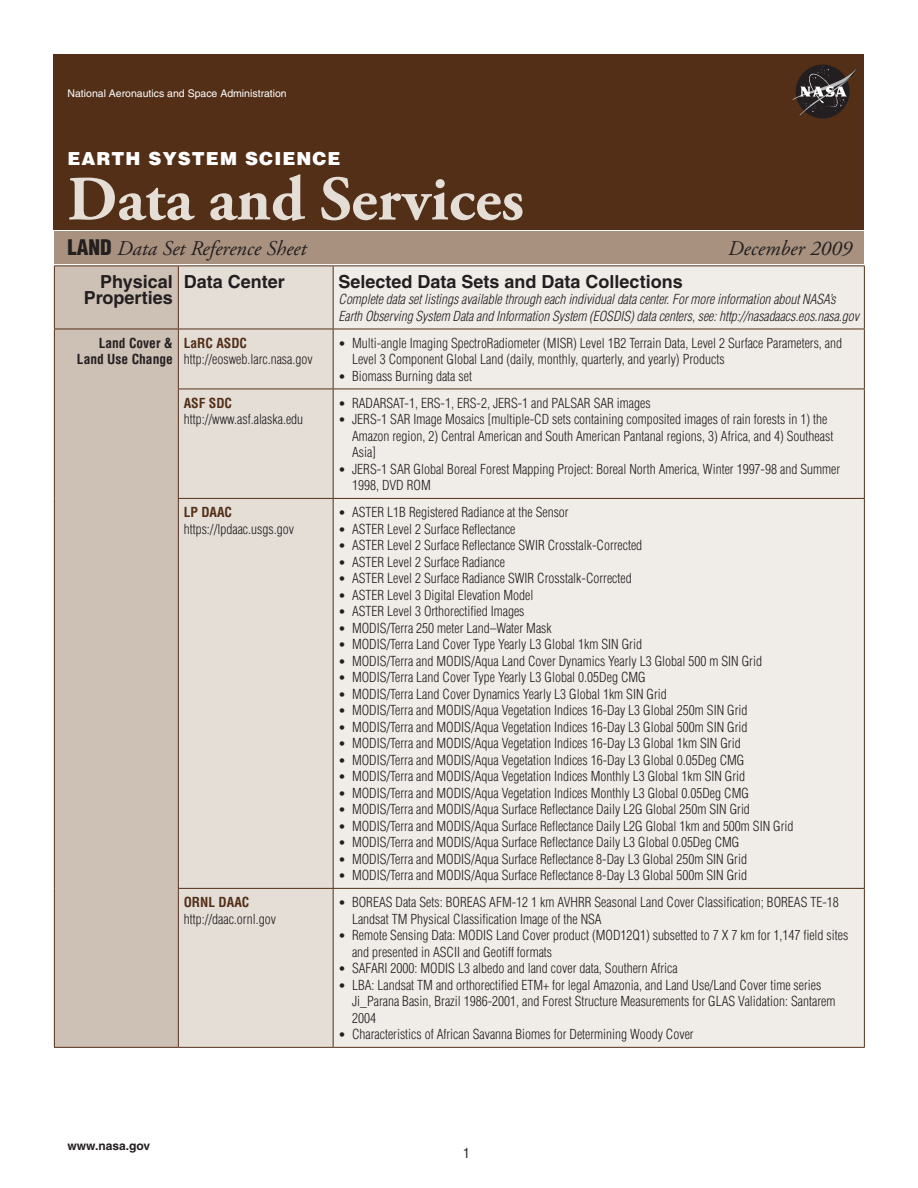
<style>
.page{position:relative;width:918px;height:1188px;background:#fff}
.page>*{position:absolute;margin:0;border:0;box-sizing:border-box;transform-origin:0 0}
.t1{font:700 63px "Adobe Garamond Pro";color:#e4ded7}
.t2{font:italic 21px "Adobe Garamond Pro";color:#231f20}
.t3{font:700 18px/16.5px "Helvetica CE";color:#231f20;text-align:right}
.t4{font:900 18px "Helvetica";letter-spacing:.06em;color:#fff}
.t5{font:300 condensed 13.5px/16.5px "Helvetica";color:#231f20}
.t6{font:italic 300 condensed 13.5px/16.5px "Helvetica";letter-spacing:-.005em;color:#231f20}
.t7{font:700 condensed 13.5px "Helvetica";color:#532f18}
.t8{font:700 condensed 13.5px/16.5px "Helvetica";color:#231f20;text-align:right}
.t9{font:condensed 13.5px "Helvetica";color:#231f20}
.t10{font:700 12px "Helvetica CE";color:#231f20}
.t11{font:10.5px "Helvetica CE";color:#fff}
.s1{font-family:"Helvetica";font-weight:900;font-style:normal;font-stretch:condensed}
.s2{font-size:12px}
</style>
<div class="page">
<div style="left:54px;top:54px;width:810px;height:175px;background:#532f18"></div>
<svg style="left:792px;top:67px;width:65px;height:49px"></svg>
<div style="left:55px;top:267px;width:123px;height:780px;background:#cdc0b5"></div>
<div style="left:179px;top:267px;width:154px;height:780px;background:#e4ded7"></div>
<div style="left:334px;top:267px;width:530px;height:780px;background:#f0ede9"></div>
<hr style="left:54px;top:266px;width:124px;height:1px;background:#532f18">
<hr style="left:54px;top:266px;width:1px;height:63px;background:#532f18">
<hr style="left:178px;top:266px;width:155px;height:1px;background:#532f18">
<hr style="left:178px;top:266px;width:1px;height:63px;background:#532f18">
<hr style="left:333px;top:266px;width:532px;height:1px;background:#532f18">
<hr style="left:333px;top:266px;width:1px;height:63px;background:#532f18">
<hr style="left:864px;top:266px;width:1px;height:63px;background:#532f18">
<hr style="left:54px;top:329px;width:1px;height:60px;background:#532f18">
<hr style="left:178px;top:329px;width:1px;height:60px;background:#532f18">
<hr style="left:333px;top:329px;width:1px;height:60px;background:#532f18">
<hr style="left:864px;top:329px;width:1px;height:60px;background:#532f18">
<hr style="left:54px;top:389px;width:1px;height:109px;background:#532f18">
<hr style="left:178px;top:389px;width:1px;height:109px;background:#532f18">
<hr style="left:333px;top:389px;width:1px;height:109px;background:#532f18">
<hr style="left:864px;top:389px;width:1px;height:109px;background:#532f18">
<hr style="left:54px;top:498px;width:1px;height:390px;background:#532f18">
<hr style="left:178px;top:499px;width:1px;height:389px;background:#532f18">
<hr style="left:333px;top:499px;width:1px;height:389px;background:#532f18">
<hr style="left:864px;top:499px;width:1px;height:389px;background:#532f18">
<hr style="left:54px;top:888px;width:1px;height:159px;background:#532f18">
<hr style="left:178px;top:889px;width:1px;height:158px;background:#532f18">
<hr style="left:333px;top:889px;width:1px;height:158px;background:#532f18">
<hr style="left:864px;top:889px;width:1px;height:158px;background:#532f18">
<hr style="left:54px;top:329px;width:124px;height:1px;background:#532f18">
<hr style="left:178px;top:329px;width:155px;height:1px;background:#532f18">
<hr style="left:333px;top:329px;width:532px;height:1px;background:#532f18">
<hr style="left:178px;top:389px;width:155px;height:1px;background:#532f18">
<hr style="left:333px;top:389px;width:532px;height:1px;background:#532f18">
<hr style="left:178px;top:498px;width:155px;height:1px;background:#532f18">
<hr style="left:333px;top:498px;width:532px;height:1px;background:#532f18">
<hr style="left:178px;top:888px;width:155px;height:1px;background:#532f18">
<hr style="left:333px;top:888px;width:532px;height:1px;background:#532f18">
<hr style="left:54px;top:1047px;width:124px;height:1px;background:#532f18">
<hr style="left:178px;top:1047px;width:155px;height:1px;background:#532f18">
<hr style="left:333px;top:1047px;width:532px;height:1px;background:#532f18">
<div style="left:54px;top:231px;width:810px;height:33px;background:#a8917f"></div>
<p class="t11" style="left:67px;top:87px;width:221px">National Aeronautics and Space Administration</p>
<h3 class="t4" style="left:68px;top:147px;width:275px">EARTH SYSTEM SCIENCE</h3>
<h1 class="t1" style="left:68px;top:163px;width:458px">Data and Services</h1>
<h2 class="t2" style="left:68px;top:236px;width:241px"><span class="s1">LAND</span> Data Set Reference Sheet</h2>
<h2 class="t2" style="left:728px;top:236px;width:125px">December 2009</h2>
<h3 class="t3" style="left:84px;top:273px;width:91px">Physical<br>Properties</h3>
<h3 class="t3" style="left:184px;top:273px;width:103px">Data Center</h3>
<h3 class="t3" style="left:339px;top:273px;width:346px">Selected Data Sets and Data Collections</h3>
<p class="t6" style="left:339px;top:291px;width:522px">Complete data set listings available through each individual data center. For more information about NASA’s<br>Earth Observing System Data and Information System (EOSDIS) data centers, see: http://nasadaacs.eos.nasa.gov</p>
<p class="t8" style="left:77px;top:335px;width:97px">Land Cover &amp;<br>Land Use Change</p>
<p class="t7" style="left:184px;top:334px;width:65px">LaRC ASDC</p>
<p class="t5" style="left:184px;top:351px;width:130px">http://eosweb.larc.nasa.gov</p>
<p class="t5" style="left:352px;top:335px;width:492px;text-indent:-14px"><span class="s2">•</span> Multi-angle Imaging SpectroRadiometer (MISR) Level 1B2 Terrain Data, Level 2 Surface Parameters, and<br>Level 3 Component Global Land (daily, monthly, quarterly, and yearly) Products</p>
<p class="t5" style="left:339px;top:368px;width:135px"><span class="s2">•</span> Biomass Burning data set</p>
<p class="t7" style="left:184px;top:394px;width:50px">ASF SDC</p>
<p class="t5" style="left:184px;top:411px;width:121px">http://www.asf.alaska.edu</p>
<p class="t5" style="left:339px;top:395px;width:314px"><span class="s2">•</span> RADARSAT-1, ERS-1, ERS-2, JERS-1 and PALSAR SAR images</p>
<p class="t5" style="left:352px;top:411px;width:483px;text-indent:-14px"><span class="s2">•</span> JERS-1 SAR Image Mosaics [multiple-CD sets containing composited images of rain forests in 1) the<br>Amazon region, 2) Central American and South American Pantanal regions, 3) Africa, and 4) Southeast<br>Asia]</p>
<p class="t5" style="left:352px;top:461px;width:490px;text-indent:-14px"><span class="s2">•</span> JERS-1 SAR Global Boreal Forest Mapping Project: Boreal North America, Winter 1997-98 and Summer<br>1998, DVD ROM</p>
<p class="t7" style="left:184px;top:504px;width:50px">LP DAAC</p>
<p class="t5" style="left:184px;top:521px;width:112px">https://lpdaac.usgs.gov</p>
<p class="t5" style="left:339px;top:504px;width:232px"><span class="s2">•</span> ASTER L1B Registered Radiance at the Sensor</p>
<p class="t5" style="left:339px;top:521px;width:178px"><span class="s2">•</span> ASTER Level 2 Surface Reflectance</p>
<p class="t5" style="left:339px;top:537px;width:305px"><span class="s2">•</span> ASTER Level 2 Surface Reflectance SWIR Crosstalk-Corrected</p>
<p class="t5" style="left:339px;top:554px;width:168px"><span class="s2">•</span> ASTER Level 2 Surface Radiance</p>
<p class="t5" style="left:339px;top:570px;width:295px"><span class="s2">•</span> ASTER Level 2 Surface Radiance SWIR Crosstalk-Corrected</p>
<p class="t5" style="left:339px;top:587px;width:196px"><span class="s2">•</span> ASTER Level 3 Digital Elevation Model</p>
<p class="t5" style="left:339px;top:603px;width:187px"><span class="s2">•</span> ASTER Level 3 Orthorectified Images</p>
<p class="t5" style="left:339px;top:620px;width:215px"><span class="s2">•</span> MODIS/Terra 250 meter Land–Water Mask</p>
<p class="t5" style="left:339px;top:636px;width:305px"><span class="s2">•</span> MODIS/Terra Land Cover Type Yearly L3 Global 1km SIN Grid</p>
<p class="t5" style="left:339px;top:653px;width:425px"><span class="s2">•</span> MODIS/Terra and MODIS/Aqua Land Cover Dynamics Yearly L3 Global 500 m SIN Grid</p>
<p class="t5" style="left:339px;top:669px;width:309px"><span class="s2">•</span> MODIS/Terra Land Cover Type Yearly L3 Global 0.05Deg CMG</p>
<p class="t5" style="left:339px;top:686px;width:330px"><span class="s2">•</span> MODIS/Terra Land Cover Dynamics Yearly L3 Global 1km SIN Grid</p>
<p class="t5" style="left:339px;top:702px;width:410px"><span class="s2">•</span> MODIS/Terra and MODIS/Aqua Vegetation Indices 16-Day L3 Global 250m SIN Grid</p>
<p class="t5" style="left:339px;top:719px;width:410px"><span class="s2">•</span> MODIS/Terra and MODIS/Aqua Vegetation Indices 16-Day L3 Global 500m SIN Grid</p>
<p class="t5" style="left:339px;top:735px;width:404px"><span class="s2">•</span> MODIS/Terra and MODIS/Aqua Vegetation Indices 16-Day L3 Global 1km SIN Grid</p>
<p class="t5" style="left:339px;top:752px;width:407px"><span class="s2">•</span> MODIS/Terra and MODIS/Aqua Vegetation Indices 16-Day L3 Global 0.05Deg CMG</p>
<p class="t5" style="left:339px;top:768px;width:408px"><span class="s2">•</span> MODIS/Terra and MODIS/Aqua Vegetation Indices Monthly L3 Global 1km SIN Grid</p>
<p class="t5" style="left:339px;top:785px;width:412px"><span class="s2">•</span> MODIS/Terra and MODIS/Aqua Vegetation Indices Monthly L3 Global 0.05Deg CMG</p>
<p class="t5" style="left:339px;top:801px;width:413px"><span class="s2">•</span> MODIS/Terra and MODIS/Aqua Surface Reflectance Daily L2G Global 250m SIN Grid</p>
<p class="t5" style="left:339px;top:818px;width:456px"><span class="s2">•</span> MODIS/Terra and MODIS/Aqua Surface Reflectance Daily L2G Global 1km and 500m SIN Grid</p>
<p class="t5" style="left:339px;top:834px;width:402px"><span class="s2">•</span> MODIS/Terra and MODIS/Aqua Surface Reflectance Daily L3 Global 0.05Deg CMG</p>
<p class="t5" style="left:339px;top:851px;width:410px"><span class="s2">•</span> MODIS/Terra and MODIS/Aqua Surface Reflectance 8-Day L3 Global 250m SIN Grid</p>
<p class="t5" style="left:339px;top:867px;width:410px"><span class="s2">•</span> MODIS/Terra and MODIS/Aqua Surface Reflectance 8-Day L3 Global 500m SIN Grid</p>
<p class="t7" style="left:184px;top:894px;width:67px">ORNL DAAC</p>
<p class="t5" style="left:184px;top:911px;width:94px">http://daac.ornl.gov</p>
<p class="t5" style="left:352px;top:894px;width:488px;text-indent:-14px"><span class="s2">•</span> BOREAS Data Sets: BOREAS AFM-12 1 km AVHRR Seasonal Land Cover Classification; BOREAS TE-18<br>Landsat TM Physical Classification Image of the NSA</p>
<p class="t5" style="left:352px;top:927px;width:498px;text-indent:-14px"><span class="s2">•</span> Remote Sensing Data: MODIS Land Cover product (MOD12Q1) subsetted to 7 X 7 km for 1,147 field sites and presented in ASCII and Geotiff formats</p>
<p class="t5" style="left:339px;top:960px;width:341px"><span class="s2">•</span> SAFARI 2000: MODIS L3 albedo and land cover data, Southern Africa</p>
<p class="t5" style="left:352px;top:977px;width:485px;text-indent:-14px"><span class="s2">•</span> LBA: Landsat TM and orthorectified ETM+ for legal Amazonia, and Land Use/Land Cover time series<br>Ji_Parana Basin, Brazil 1986-2001, and Forest Structure Measurements for GLAS Validation: Santarem<br>2004</p>
<p class="t5" style="left:339px;top:1026px;width:357px"><span class="s2">•</span> Characteristics of African Savanna Biomes for Determining Woody Cover</p>
<p class="t10" style="left:67px;top:1138px;width:84px">www.nasa.gov</p>
<p class="t9" style="left:463px;top:1145px;width:8px">1</p>
</div>
